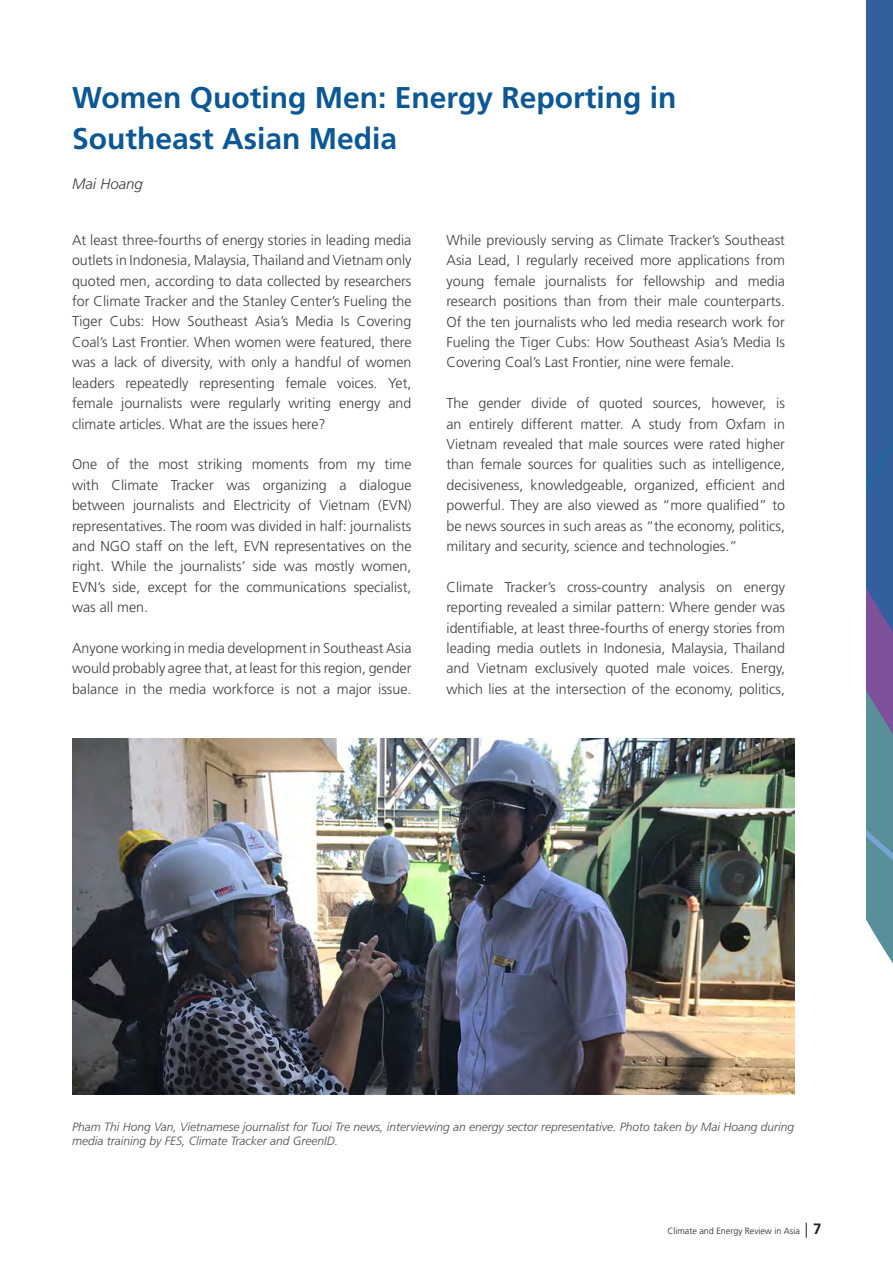
<style>
.page{position:relative;width:893px;height:1263px;background:#fff}
.page>*{position:absolute;margin:0;border:0;box-sizing:border-box;transform-origin:0 0}
.Context{font:700 30px/40.5px "Frutiger LT Std";color:#0b5894}
.Context-2{font:italic 300 15px "Frutiger LT Std";color:#3e3e3f}
.Body_text{font:300 14.25px/20.4px "Frutiger LT Std";color:#3e3e3f;text-align:justify}
.Photo_Description{font:italic 300 12px/14.4px "Frutiger LT Std";color:#4b4c4d}
.t1{font:300 9px "Frutiger LT Std";color:#231f20}
.s1{font-size:15px}
.s2{font-weight:700;font-size:15px}
</style>
<div class="page">
<svg style="left:867px;top:0;width:26px;height:963px"></svg>
<img style="left:72px;top:738px;width:722px;height:356px">
<p class="Context" style="left:72px;top:77px;width:606px">Women Quoting Men: Energy Reporting in<br>Southeast Asian Media</p>
<p class="Context-2" style="left:72px;top:175px;width:72px">Mai Hoang</p>
<p class="Body_text" style="left:72px;top:230px;width:341px">At least three-fourths of energy stories in leading media outlets in Indonesia, Malaysia, Thailand and Vietnam only quoted men, according to data collected by researchers for Climate Tracker and the Stanley Center’s Fueling the Tiger Cubs: How Southeast Asia’s Media Is Covering Coal’s Last Frontier. When women were featured, there was a lack of diversity, with only a handful of women leaders repeatedly representing female voices. Yet, female journalists were regularly writing energy and climate articles. What are the issues here?</p>
<p class="Body_text" style="left:72px;top:454px;width:341px">One of the most striking moments from my time with Climate Tracker was organizing a dialogue between journalists and Electricity of Vietnam (EVN) representatives. The room was divided in half: journalists and NGO staff on the left, EVN representatives on the right. While the journalists’ side was mostly women, EVN’s side, except for the communications specialist, was all men.</p>
<p class="Body_text" style="left:72px;top:638px;width:341px">Anyone working in media development in Southeast Asia would probably agree that, at least for this region, gender balance in the media workforce is not a major issue.</p>
<p class="Body_text" style="left:446px;top:230px;width:340px">While previously serving as Climate Tracker’s Southeast Asia Lead, I regularly received more applications from young female journalists for fellowship and media research positions than from their male counterparts.<br>Of the ten journalists who led media research work for Fueling the Tiger Cubs: How Southeast Asia’s Media Is Covering Coal’s Last Frontier, nine were female.</p>
<p class="Body_text" style="left:446px;top:393px;width:340px">The gender divide of quoted sources, however, is an entirely different matter. A study from Oxfam in Vietnam revealed that male sources were rated higher than female sources for qualities such as intelligence, decisiveness, knowledgeable, organized, efficient and powerful. They are also viewed as “more qualified” to be news sources in such areas as “the economy, politics, military and security, science and technologies.”</p>
<p class="Body_text" style="left:446px;top:577px;width:340px">Climate Tracker’s cross-country analysis on energy reporting revealed a similar pattern: Where gender was identifiable, at least three-fourths of energy stories from leading media outlets in Indonesia, Malaysia, Thailand and Vietnam exclusively quoted male voices. Energy, which lies at the intersection of the economy, politics,</p>
<p class="Photo_Description" style="left:72px;top:1119px;width:724px">Pham Thi Hong Van, Vietnamese journalist for Tuoi Tre news, interviewing an energy sector representative. Photo taken by Mai Hoang during media training by FES, Climate Tracker and GreenID.</p>
<p class="t1" style="left:667px;top:1226px;width:156px">Climate and Energy Review in Asia <span class="s1">|</span> <span class="s2">7</span></p>
</div>
